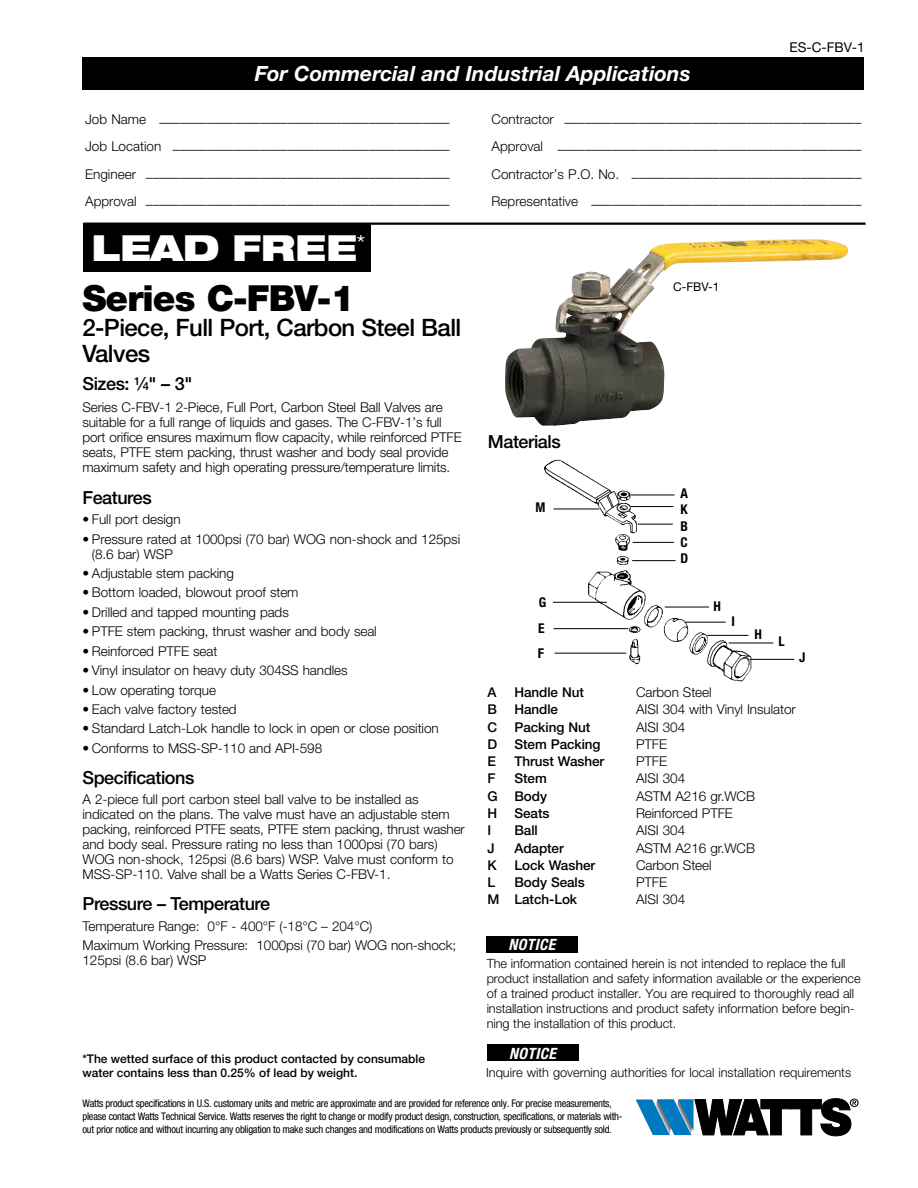
<style>
.page{position:relative;width:918px;height:1188px;background:#fff}
.page>*{position:absolute;margin:0;border:0;box-sizing:border-box;transform-origin:0 0}
.t1{font:900 36px "Helvetica Neue LT Std";letter-spacing:-.025em;color:#000}
.t2{font:900 expanded 36px "Helvetica Neue LT Std";color:#fff}
.t3{font:500 24px/25.5px "Helvetica Neue LT Std";letter-spacing:-.025em;color:#000}
.t4{font:italic 700 21px "Helvetica Neue LT Std";color:#fff}
.t5{font:500 18px "Helvetica Neue LT Std";letter-spacing:-.025em;color:#000}
.t6{font:italic 700 condensed 15.6px "Helvetica Neue LT Std";letter-spacing:.025em;color:#fff}
.t7{font:300 13.5px/15px "Helvetica Neue LT Std";letter-spacing:-.005em;color:#000}
.t8{font:500 13.5px "Helvetica Neue LT Std";letter-spacing:-.005em;color:#000}
.t9{font:700 condensed 13.5px/16.2px "Helvetica Neue LT Std";color:#000;text-align:justify}
.t10{font:13.5px "Helvetica Neue LT Std";color:#000}
.t11{font:300 12.75px/15px "Helvetica Neue LT Std";letter-spacing:-.005em;color:#000}
.t12{font:500 12px/13.5px "Helvetica Neue LT Std";color:#000}
.t13{font:12px "Helvetica Neue LT Std";color:#000}
.t14{font:condensed 10.5px/13.2px "Helvetica Neue LT Std";letter-spacing:-.025em;color:#000}
.s1{font-size:11.1px}
</style>
<div class="page">
<img style="left:505px;top:239px;width:344px;height:187px">
<div style="left:82px;top:57px;width:781px;height:32px;background:#000"></div>
<hr style="left:83px;top:223px;width:783px;height:2px;background:#000">
<div style="left:83px;top:223px;width:288px;height:49px;background:#000"></div>
<div style="left:487px;top:1045px;width:91px;height:16px;background:#000"></div>
<div style="left:486px;top:936px;width:92px;height:17px;background:#000"></div>
<svg style="left:636px;top:1098px;width:223px;height:38px"></svg>
<img style="left:544px;top:459px;width:221px;height:223px">
<hr style="left:553px;top:509px;width:46px;height:1px;background:#000">
<hr style="left:553px;top:602px;width:54px;height:1px;background:#000">
<hr style="left:553px;top:628px;width:75px;height:1px;background:#000">
<hr style="left:555px;top:653px;width:71px;height:1px;background:#000">
<hr style="left:631px;top:495px;width:43px;height:1px;background:#000">
<hr style="left:631px;top:506px;width:42px;height:1px;background:#000">
<hr style="left:638px;top:524px;width:35px;height:1px;background:#000">
<hr style="left:633px;top:542px;width:41px;height:1px;background:#000">
<hr style="left:632px;top:560px;width:44px;height:1px;background:#000">
<hr style="left:665px;top:607px;width:44px;height:1px;background:#000">
<hr style="left:685px;top:622px;width:41px;height:1px;background:#000">
<hr style="left:707px;top:635px;width:41px;height:1px;background:#000">
<hr style="left:729px;top:643px;width:44px;height:1px;background:#000">
<hr style="left:750px;top:659px;width:44px;height:1px;background:#000">
<h3 class="t4" style="left:255px;top:60px;width:437px">For Commercial and Industrial Applications</h3>
<p class="t10" style="left:789px;top:39px;width:77px">ES-C-FBV-1</p>
<p class="t7" style="left:85px;top:115px;width:366px">Job Name –––––––––––––––––––––––––––––––––––––––––––</p>
<p class="t7" style="left:492px;top:115px;width:371px">Contractor ––––––––––––––––––––––––––––––––––––––––––––</p>
<p class="t7" style="left:85px;top:142px;width:366px">Job Location –––––––––––––––––––––––––––––––––––––––––</p>
<p class="t7" style="left:492px;top:142px;width:371px">Approval –––––––––––––––––––––––––––––––––––––––––––––</p>
<p class="t7" style="left:85px;top:169px;width:366px">Engineer –––––––––––––––––––––––––––––––––––––––––––––</p>
<p class="t7" style="left:492px;top:169px;width:371px">Contractor’s P.O. No. ––––––––––––––––––––––––––––––––––</p>
<p class="t7" style="left:85px;top:196px;width:366px">Approval –––––––––––––––––––––––––––––––––––––––––––––</p>
<p class="t7" style="left:492px;top:196px;width:371px">Representative ––––––––––––––––––––––––––––––––––––––––</p>
<h1 class="t2" style="left:92px;top:224px;width:276px">LEAD FREE<sup>*</sup></h1>
<h1 class="t1" style="left:82px;top:276px;width:274px">Series C-FBV-1</h1>
<h2 class="t3" style="left:82px;top:315px;width:380px">2-Piece, Full Port, Carbon Steel Ball<br>Valves</h2>
<h3 class="t5" style="left:82px;top:373px;width:111px">Sizes: <sup>1</sup>⁄<span class="s1">4</span>" – 3"</h3>
<p class="t7" style="left:82px;top:399px;width:381px">Series C-FBV-1 2-Piece, Full Port, Carbon Steel Ball Valves are suitable for a full range of liquids and gases. The C-FBV-1’s full port orifice ensures maximum flow capacity, while reinforced PTFE seats, PTFE stem packing, thrust washer and body seal provide maximum safety and high operating pressure/temperature limits.</p>
<h3 class="t5" style="left:82px;top:487px;width:71px">Features</h3>
<p class="t7" style="left:82px;top:512px;width:100px">• Full port design</p>
<p class="t7" style="left:92px;top:531px;width:370px;text-indent:-9px">• Pressure rated at 1000psi (70 bar) WOG non-shock and 125psi (8.6 bar) WSP</p>
<p class="t7" style="left:82px;top:565px;width:153px">• Adjustable stem packing</p>
<p class="t7" style="left:82px;top:585px;width:218px">• Bottom loaded, blowout proof stem</p>
<p class="t7" style="left:82px;top:604px;width:208px">• Drilled and tapped mounting pads</p>
<p class="t7" style="left:82px;top:624px;width:296px">• PTFE stem packing, thrust washer and body seal</p>
<p class="t7" style="left:82px;top:643px;width:136px">• Reinforced PTFE seat</p>
<p class="t7" style="left:82px;top:663px;width:267px">• Vinyl insulator on heavy duty 304SS handles</p>
<p class="t7" style="left:82px;top:682px;width:135px">• Low operating torque</p>
<p class="t7" style="left:82px;top:701px;width:156px">• Each valve factory tested</p>
<p class="t7" style="left:82px;top:721px;width:358px">• Standard Latch-Lok handle to lock in open or close position</p>
<p class="t7" style="left:82px;top:740px;width:241px">• Conforms to MSS-SP-110 and API-598</p>
<h3 class="t5" style="left:82px;top:767px;width:113px">Specifications</h3>
<p class="t7" style="left:82px;top:792px;width:384px">A 2-piece full port carbon steel ball valve to be installed as indicated on the plans. The valve must have an adjustable stem packing, reinforced PTFE seats, PTFE stem packing, thrust washer and body seal. Pressure rating no less than 1000psi (70 bars)<br>WOG non-shock, 125psi (8.6 bars) WSP. Valve must conform to MSS-SP-110. Valve shall be a Watts Series C-FBV-1.</p>
<h3 class="t5" style="left:82px;top:893px;width:189px">Pressure – Temperature</h3>
<p class="t7" style="left:82px;top:916px;width:375px;line-height:19.5px">Temperature Range: 0°F - 400°F (-18°C – 204°C)<br>Maximum Working Pressure: 1000psi (70 bar) WOG non-shock;</p>
<p class="t7" style="left:82px;top:953px;width:125px">125psi (8.6 bar) WSP</p>
<p class="t12" style="left:82px;top:1052px;width:344px">*The wetted surface of this product contacted by consumable water contains less than 0.25% of lead by weight.</p>
<h3 class="t5" style="left:488px;top:431px;width:74px">Materials</h3>
<p class="t9" style="left:536px;top:499px;width:11px">M</p>
<p class="t9" style="left:538px;top:589px;width:10px;line-height:26.2px">G<br>E</p>
<p class="t9" style="left:538px;top:644px;width:8px">F</p>
<p class="t13" style="left:673px;top:279px;width:48px">C-FBV-1</p>
<p class="t9" style="left:680px;top:485px;width:9px">A K B C D</p>
<p class="t9" style="left:713px;top:598px;width:9px">H</p>
<p class="t9" style="left:732px;top:613px;width:5px">I</p>
<p class="t9" style="left:755px;top:626px;width:9px">H</p>
<p class="t9" style="left:779px;top:633px;width:8px">L</p>
<p class="t9" style="left:799px;top:649px;width:8px">J</p>
<p class="t8" style="left:488px;top:684px;width:11px">A</p>
<p class="t8" style="left:514px;top:684px;width:71px">Handle Nut</p>
<p class="t7" style="left:636px;top:685px;width:77px">Carbon Steel</p>
<p class="t8" style="left:488px;top:702px;width:11px">B</p>
<p class="t8" style="left:514px;top:702px;width:45px">Handle</p>
<p class="t7" style="left:636px;top:702px;width:161px">AISI 304 with Vinyl Insulator</p>
<p class="t8" style="left:488px;top:719px;width:11px">C</p>
<p class="t8" style="left:514px;top:719px;width:77px">Packing Nut</p>
<p class="t7" style="left:636px;top:719px;width:51px">AISI 304</p>
<p class="t8" style="left:488px;top:736px;width:11px">D</p>
<p class="t8" style="left:514px;top:736px;width:88px">Stem Packing</p>
<p class="t7" style="left:636px;top:736px;width:33px">PTFE</p>
<p class="t8" style="left:488px;top:753px;width:10px">E</p>
<p class="t8" style="left:514px;top:753px;width:91px">Thrust Washer</p>
<p class="t7" style="left:636px;top:754px;width:33px">PTFE</p>
<p class="t8" style="left:488px;top:771px;width:10px">F</p>
<p class="t8" style="left:514px;top:771px;width:34px">Stem</p>
<p class="t7" style="left:636px;top:771px;width:51px">AISI 304</p>
<p class="t8" style="left:488px;top:788px;width:61px">G Body</p>
<p class="t7" style="left:636px;top:788px;width:121px">ASTM A216 gr.WCB</p>
<p class="t8" style="left:488px;top:805px;width:11px">H</p>
<p class="t8" style="left:514px;top:805px;width:36px">Seats</p>
<p class="t7" style="left:636px;top:805px;width:98px">Reinforced PTFE</p>
<p class="t8" style="left:488px;top:822px;width:5px">I</p>
<p class="t8" style="left:514px;top:822px;width:25px">Ball</p>
<p class="t7" style="left:636px;top:823px;width:51px">AISI 304</p>
<p class="t8" style="left:488px;top:840px;width:9px">J</p>
<p class="t8" style="left:514px;top:840px;width:51px">Adapter</p>
<p class="t7" style="left:636px;top:840px;width:121px">ASTM A216 gr.WCB</p>
<p class="t8" style="left:488px;top:857px;width:11px">K</p>
<p class="t8" style="left:514px;top:857px;width:82px">Lock Washer</p>
<p class="t7" style="left:636px;top:857px;width:77px">Carbon Steel</p>
<p class="t8" style="left:488px;top:874px;width:9px">L</p>
<p class="t8" style="left:514px;top:874px;width:72px">Body Seals</p>
<p class="t7" style="left:636px;top:874px;width:33px">PTFE</p>
<p class="t8" style="left:488px;top:891px;width:91px">M Latch-Lok</p>
<p class="t7" style="left:636px;top:892px;width:51px">AISI 304</p>
<p class="t6" style="left:509px;top:935px;width:48px">NOTICE</p>
<p class="t11" style="left:487px;top:956px;width:375px">The information contained herein is not intended to replace the full product installation and safety information available or the experience of a trained product installer. You are required to thoroughly read all installation instructions and product safety information before begin&shy;ning the installation of this product.</p>
<p class="t6" style="left:509px;top:1044px;width:48px">NOTICE</p>
<p class="t11" style="left:486px;top:1064px;width:367px">Inquire with governing authorities for local installation requirements</p>
<p class="t14" style="left:82px;top:1096px;width:542px">Watts product specifications in U.S. customary units and metric are approximate and are provided for reference only. For precise measurements, please contact Watts Technical Service. Watts reserves the right to change or modify product design, construction, specifications, or materials with&shy;out prior notice and without incurring any obligation to make such changes and modifications on Watts products previously or subsequently sold.</p>
</div>
